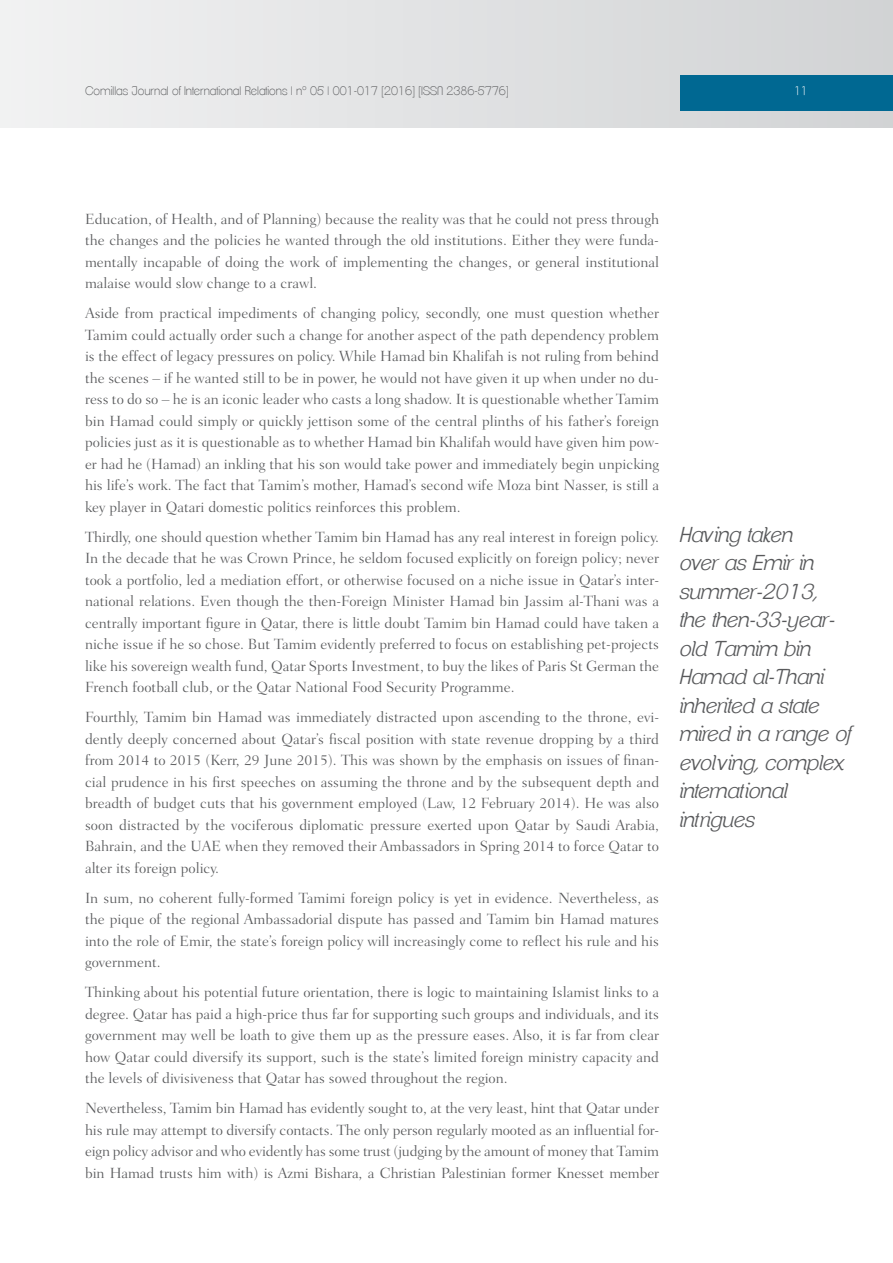
<style>
.page{position:relative;width:893px;height:1263px;background:#fff}
.page>*{position:absolute;margin:0;border:0;box-sizing:border-box;transform-origin:0 0}
.t1{font:italic 300 21px/28.5px "Clemente P Daf";color:#58595b}
.t2{font:300 15px/21.5px "Fairfield LH";color:#58595b;text-align:justify}
.t3{font:200 12px "Clemente P Dac";color:#58595b}
.t4{font:200 12px "Clemente P Dac";color:#fff}
</style>
<div class="page">
<div style="left:0;top:0;width:893px;height:128px;background:linear-gradient(to right,#f1f2f2,#d1d3d4)"></div>
<div style="left:680px;top:75px;width:213px;height:36px;background:#006892"></div>
<p class="t3" style="left:85px;top:83px;width:425px">Comillas Journal of International Relations | nº 05 | 001-017 [2016] [ISSN 2386-5776]</p>
<p class="t4" style="left:794px;top:83px;width:15px">11</p>
<p class="t2" style="left:85px;top:208px;width:575px">Education, of Health, and of Planning) because the reality was that he could not press through the changes and the policies he wanted through the old institutions. Either they were funda&shy;mentally incapable of doing the work of implementing the changes, or general institutional malaise would slow change to a crawl.</p>
<p class="t2" style="left:85px;top:303px;width:576px">Aside from practical impediments of changing policy, secondly, one must question whether Tamim could actually order such a change for another aspect of the path dependency problem is the effect of legacy pressures on policy. While Hamad bin Khalifah is not ruling from behind the scenes – if he wanted still to be in power, he would not have given it up when under no du&shy;ress to do so – he is an iconic leader who casts a long shadow. It is questionable whether Tamim bin Hamad could simply or quickly jettison some of the central plinths of his father’s foreign policies just as it is questionable as to whether Hamad bin Khalifah would have given him pow&shy;er had he (Hamad) an inkling that his son would take power and immediately begin unpicking his life’s work. The fact that Tamim’s mother, Hamad’s second wife Moza bint Nasser, is still a key player in Qatari domestic politics reinforces this problem.</p>
<p class="t2" style="left:85px;top:526px;width:576px">Thirdly, one should question whether Tamim bin Hamad has any real interest in foreign policy.<br>In the decade that he was Crown Prince, he seldom focused explicitly on foreign policy; never took a portfolio, led a mediation effort, or otherwise focused on a niche issue in Qatar’s inter&shy;national relations. Even though the then-Foreign Minister Hamad bin Jassim al-Thani was a centrally important figure in Qatar, there is little doubt Tamim bin Hamad could have taken a niche issue if he so chose. But Tamim evidently preferred to focus on establishing pet-projects like his sovereign wealth fund, Qatar Sports Investment, to buy the likes of Paris St German the French football club, or the Qatar National Food Security Programme.</p>
<p class="t2" style="left:85px;top:707px;width:576px">Fourthly, Tamim bin Hamad was immediately distracted upon ascending to the throne, evi&shy;dently deeply concerned about Qatar’s fiscal position with state revenue dropping by a third from 2014 to 2015 (Kerr, 29 June 2015). This was shown by the emphasis on issues of finan&shy;cial prudence in his first speeches on assuming the throne and by the subsequent depth and breadth of budget cuts that his government employed (Law, 12 February 2014). He was also soon distracted by the vociferous diplomatic pressure exerted upon Qatar by Saudi Arabia, Bahrain, and the UAE when they removed their Ambassadors in Spring 2014 to force Qatar to alter its foreign policy.</p>
<p class="t2" style="left:85px;top:887px;width:575px">In sum, no coherent fully-formed Tamimi foreign policy is yet in evidence. Nevertheless, as the pique of the regional Ambassadorial dispute has passed and Tamim bin Hamad matures into the role of Emir, the state’s foreign policy will increasingly come to reflect his rule and his government.</p>
<p class="t2" style="left:85px;top:982px;width:576px">Thinking about his potential future orientation, there is logic to maintaining Islamist links to a degree. Qatar has paid a high-price thus far for supporting such groups and individuals, and its government may well be loath to give them up as the pressure eases. Also, it is far from clear how Qatar could diversify its support, such is the state’s limited foreign ministry capacity and the levels of divisiveness that Qatar has sowed throughout the region.</p>
<p class="t2" style="left:85px;top:1098px;width:576px">Nevertheless, Tamim bin Hamad has evidently sought to, at the very least, hint that Qatar under his rule may attempt to diversify contacts. The only person regularly mooted as an influential for&shy;eign policy advisor and who evidently has some trust (judging by the amount of money that Tamim bin Hamad trusts him with) is Azmi Bishara, a Christian Palestinian former Knesset member</p>
<h1 class="t1" style="left:680px;top:520px;width:173px">Having taken<br>over as Emir in summer-2013,<br>the then-33-year&shy;old Tamim bin<br>Hamad al-Thani inherited a state mired in a range of evolving, complex international intrigues</h1>
</div>
